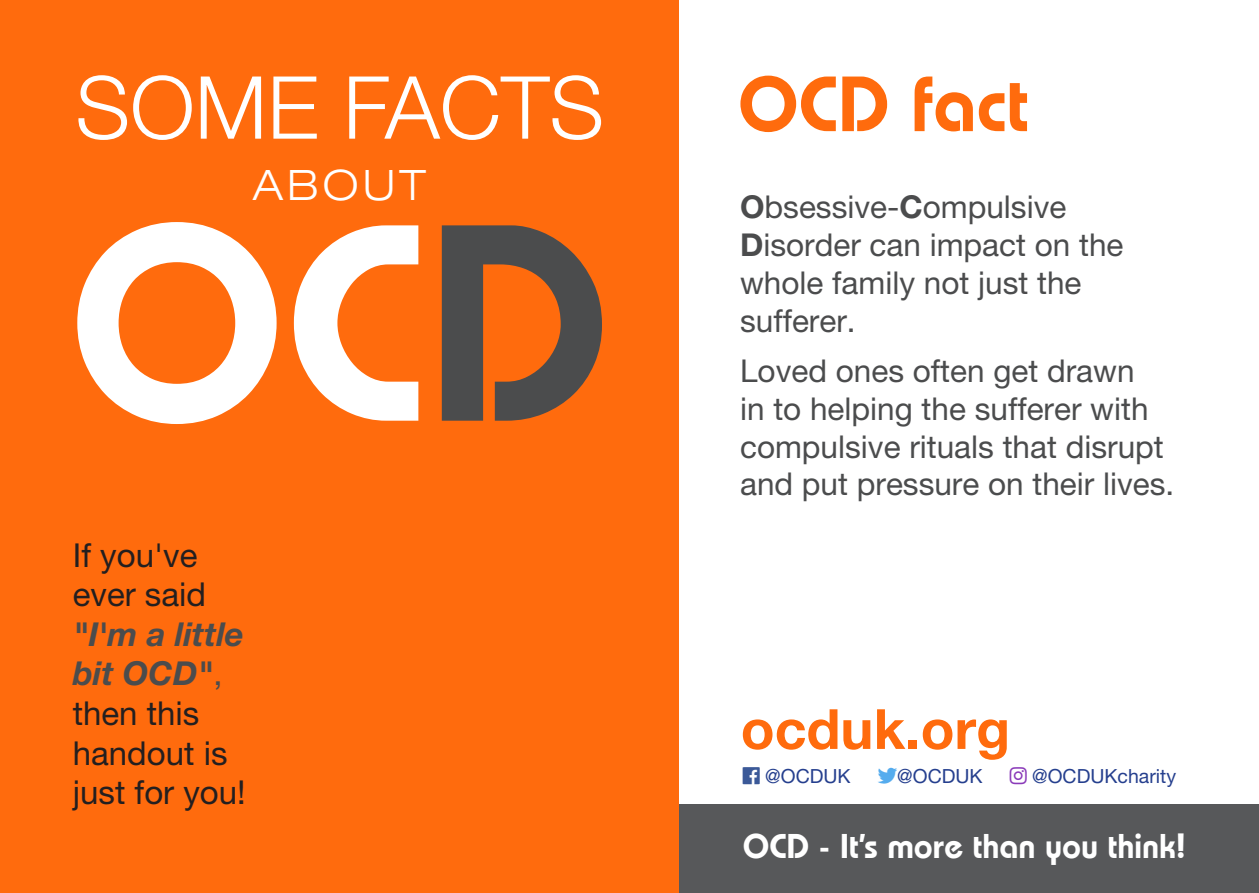
<style>
.page{position:relative;width:1259px;height:893px;background:#fff}
.page>*{position:absolute;margin:0;border:0;box-sizing:border-box;transform-origin:0 0}
.t1{font:600 279px "Bauhaus LT";color:#fff}
.t2{font:300 87px "Helvetica Neue LT Pro";color:#fff}
.t3{font:600 78px "Bauhaus LT";color:#ff6b0d}
.t4{font:700 55.5px "Helvetica Neue LT Pro";color:#ff6b0d}
.t5{font:300 expanded 42px "Helvetica Neue LT Pro";letter-spacing:.1em;color:#fff}
.t6{font:600 34.2px "Bauhaus LT";color:#fff}
.t7{font:33px/39.6px "Helvetica Neue LT Pro";color:#231f20}
.t8{font:italic 700 33px/39.6px "Helvetica Neue LT Pro";color:#4b4c4d}
.t9{font:31.5px/37.8px "Helvetica Neue LT Pro";color:#4b4c4d}
.t10{font:19.5px "Helvetica Neue LT Pro";color:#253f8e}
.s1{font-weight:700}
.s2{color:#4b4c4d}
.s3{font-weight:400;font-style:normal}
.s4{color:#3b5998}
.s5{color:#55acee}
.s6{color:#8a3ab9}
</style>
<div class="page">
<div style="left:619px;top:804px;width:640px;height:89px;background:#57585a"></div>
<div style="left:0;top:0;width:678px;height:893px;background:#ff6b0d"></div>
<p class="t2" style="left:75px;top:55px;width:530px">SOME FACTS</p>
<p class="t3" style="left:738px;top:57px;width:292px">OCD fact</p>
<p class="t5" style="left:253px;top:160px;width:175px">ABOUT</p>
<p class="t9" style="left:740px;top:188px;width:385px"><span class="s1">O</span>bsessive-<span class="s1">C</span>ompulsive<br><span class="s1">D</span>isorder can impact on the whole family not just the sufferer.</p>
<p class="t9" style="left:740px;top:352px;width:425px">Loved ones often get drawn in to helping the sufferer with compulsive rituals that disrupt</p>
<p class="t1" style="left:68px;top:155px;width:544px">OC<span class="s2">D</span></p>
<p class="t7" style="left:73px;top:535px;width:126px">If you've</p>
<p class="t7" style="left:73px;top:574px;width:135px">ever said</p>
<p class="t8" style="left:73px;top:613px;width:173px">"I'm a little bit OCD"<span class="s3">,</span></p>
<p class="t7" style="left:73px;top:693px;width:174px">then this handout is just for you!</p>
<p class="t9" style="left:740px;top:465px;width:436px">and put pressure on their lives.</p>
<p class="t4" style="left:740px;top:695px;width:271px">ocduk.org</p>
<p class="t10" style="left:743px;top:764px;width:109px"><span class="s4">□□</span> @OCDUK</p>
<p class="t10" style="left:877px;top:764px;width:106px"><span class="s5">▼▼</span>@OCDUK</p>
<p class="t10" style="left:1009px;top:764px;width:168px"><span class="s6">■▲▼</span> @OCDUKcharity</p>
<p class="t6" style="left:743px;top:826px;width:444px">OCD - It’s more than you think!</p>
</div>
